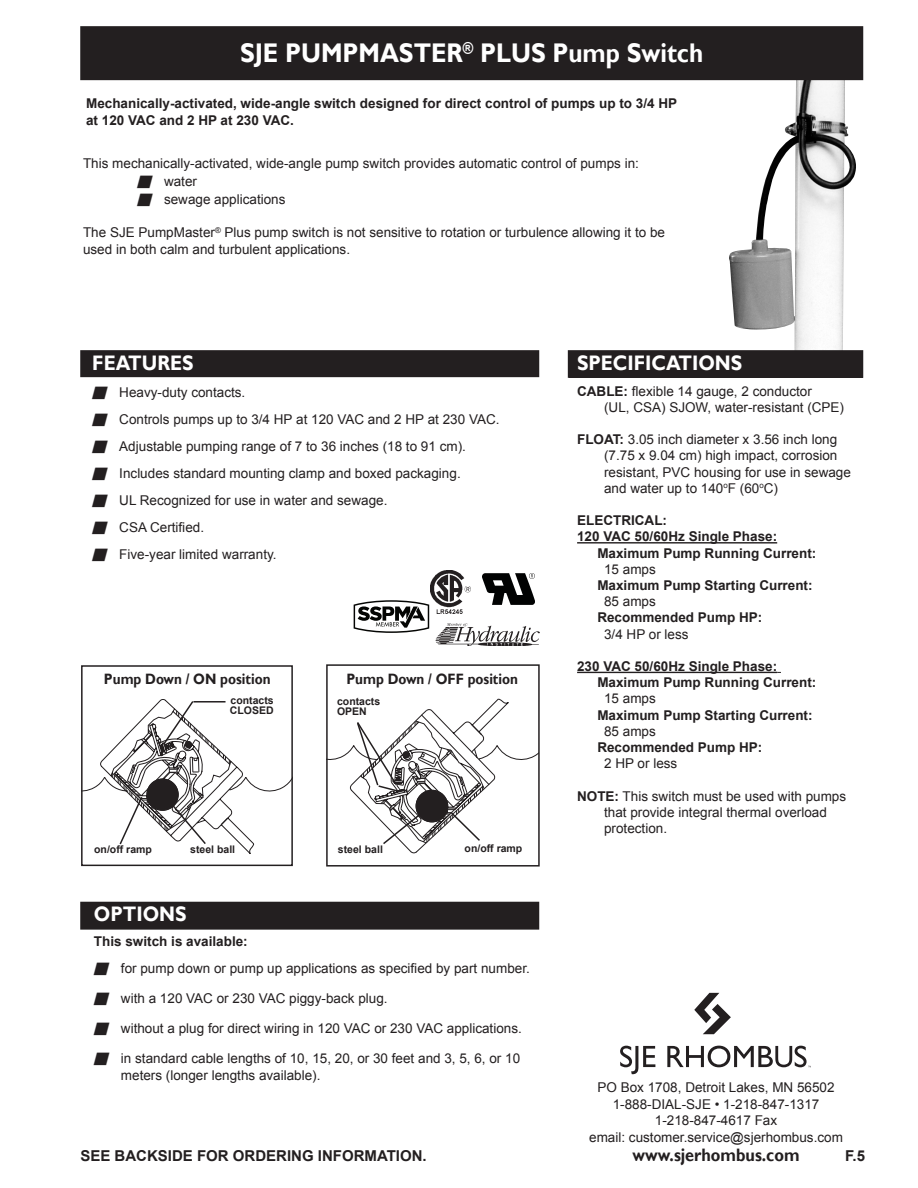
<style>
.page{position:relative;width:918px;height:1188px;background:#fff}
.page>*{position:absolute;margin:0;border:0;box-sizing:border-box;transform-origin:0 0}
.t1{font:700 27px "Gill Sans";color:#fff;scale:.9 1}
.Subhead_2{font:700 21px "Gill Sans";color:#fff;scale:.9 1}
.t2{font:700 18px "Gill Sans";color:#231f20;scale:.9 1}
.Subhead_1{font:700 15px "Gill Sans";color:#231f20;scale:.9 1}
.t3{font:700 15px "Arial";color:#231f20}
.Body_indent{font:13.5px/16.2px "Arial";color:#231f20}
.Body_text{font:13.5px/16.5px "Arial";color:#231f20}
.Body_indent-2{font:700 13.5px "Arial";color:#231f20}
.Body_text-2{font:700 13.5px/16.2px "Arial";color:#231f20}
.t4{font:700 10.5px "Arial";color:#231f20}
.s1{font-weight:700}
</style>
<div class="page">
<img style="left:728px;top:80px;width:134px;height:270px">
<div style="left:81px;top:27px;width:781px;height:52px;background:#231f20"></div>
<div style="left:80px;top:26px;width:783px;height:54px;border:2px solid #231f20"></div>
<div style="left:81px;top:902px;width:457px;height:27px;background:#231f20"></div>
<div style="left:80px;top:902px;width:459px;height:28px;border:2px solid #231f20"></div>
<div style="left:81px;top:351px;width:457px;height:25px;background:#231f20"></div>
<div style="left:80px;top:350px;width:459px;height:27px;border:2px solid #231f20"></div>
<div style="left:569px;top:351px;width:293px;height:26px;background:#231f20"></div>
<div style="left:568px;top:350px;width:295px;height:28px;border:2px solid #231f20"></div>
<hr style="left:577px;top:542px;width:200px;height:2px;background:#231f20">
<hr style="left:577px;top:672px;width:200px;height:1px;background:#231f20">
<div style="left:81px;top:665px;width:212px;height:201px;border:2px solid #231f20"></div>
<div style="left:326px;top:664px;width:214px;height:203px;border:2px solid #231f20"></div>
<svg style="left:81px;top:699px;width:211px;height:155px"></svg>
<svg style="left:326px;top:698px;width:213px;height:155px"></svg>
<img style="left:431px;top:570px;width:39px;height:44px">
<img style="left:436px;top:623px;width:104px;height:23px">
<img style="left:483px;top:573px;width:51px;height:32px">
<svg style="left:620px;top:1046px;width:35px;height:28px"></svg>
<svg style="left:694px;top:993px;width:37px;height:41px"></svg>
<svg style="left:667px;top:1046px;width:144px;height:21px"></svg>
<svg style="left:354px;top:600px;width:75px;height:33px"></svg>
<p class="t1" style="left:240px;top:36px;width:516px">SJE PUMPMASTER<sup>®</sup> PLUS Pump Switch</p>
<p class="Body_text-2" style="left:86px;top:96px;width:593px">Mechanically-activated, wide-angle switch designed for direct control of pumps up to 3/4 HP at 120 VAC and 2 HP at 230 VAC.</p>
<p class="Body_text" style="left:83px;top:156px;width:557px">This mechanically-activated, wide-angle pump switch provides automatic control of pumps in:</p>
<p class="Body_text" style="left:137px;top:174px;width:62px">■ water</p>
<p class="Body_text" style="left:137px;top:192px;width:150px">■ sewage applications</p>
<p class="Body_text" style="left:83px;top:225px;width:584px">The SJE PumpMaster<sup>®</sup> Plus pump switch is not sensitive to rotation or turbulence allowing it to be used in both calm and turbulent applications.</p>
<p class="Subhead_2" style="left:92px;top:350px;width:114px">FEATURES</p>
<p class="Body_indent" style="left:92px;top:384px;width:155px">■ Heavy-duty contacts.</p>
<p class="Body_indent" style="left:92px;top:411px;width:409px">■ Controls pumps up to 3/4 HP at 120 VAC and 2 HP at 230 VAC.</p>
<p class="Body_indent" style="left:92px;top:438px;width:375px">■ Adjustable pumping range of 7 to 36 inches (18 to 91 cm).</p>
<p class="Body_indent" style="left:92px;top:465px;width:370px">■ Includes standard mounting clamp and boxed packaging.</p>
<p class="Body_indent" style="left:92px;top:492px;width:297px">■ UL Recognized for use in water and sewage.</p>
<p class="Body_indent" style="left:92px;top:519px;width:113px">■ CSA Certified.</p>
<p class="Body_indent" style="left:92px;top:546px;width:186px">■ Five-year limited warranty.</p>
<p class="Subhead_1" style="left:104px;top:670px;width:187px">Pump Down / ON position</p>
<p class="Subhead_1" style="left:346px;top:670px;width:192px">Pump Down / OFF position</p>
<p class="t4" style="left:231px;top:693px;width:45px">contacts</p>
<p class="t4" style="left:230px;top:704px;width:45px">CLOSED</p>
<p class="t4" style="left:94px;top:842px;width:59px">on/off ramp</p>
<p class="t4" style="left:190px;top:842px;width:46px">steel ball</p>
<p class="t4" style="left:337px;top:694px;width:45px">contacts</p>
<p class="t4" style="left:337px;top:705px;width:31px">OPEN</p>
<p class="t4" style="left:338px;top:842px;width:46px">steel ball</p>
<p class="t4" style="left:465px;top:841px;width:59px">on/off ramp</p>
<p class="Subhead_2" style="left:94px;top:901px;width:105px">OPTIONS</p>
<p class="Body_indent-2" style="left:94px;top:933px;width:155px">This switch is available:</p>
<p class="Body_indent" style="left:94px;top:961px;width:437px">■ for pump down or pump up applications as specified by part number.</p>
<p class="Body_indent" style="left:94px;top:991px;width:295px">■ with a 120 VAC or 230 VAC piggy-back plug.</p>
<p class="Body_indent" style="left:94px;top:1021px;width:429px">■ without a plug for direct wiring in 120 VAC or 230 VAC applications.</p>
<p class="Body_indent" style="left:121px;top:1051px;width:401px;text-indent:-27px">■ in standard cable lengths of 10, 15, 20, or 30 feet and 3, 5, 6, or 10 meters (longer lengths available).</p>
<p class="Subhead_2" style="left:577px;top:351px;width:185px">SPECIFICATIONS</p>
<p class="Body_indent" style="left:604px;top:383px;width:242px;text-indent:-27px"><span class="s1">CABLE:</span> flexible 14 gauge, 2 conductor<br>(UL, CSA) SJOW, water-resistant (CPE)</p>
<p class="Body_indent" style="left:604px;top:431px;width:248px;text-indent:-27px"><span class="s1">FLOAT:</span> 3.05 inch diameter x 3.56 inch long (7.75 x 9.04 cm) high impact, corrosion resistant, PVC housing for use in sewage and water up to 140<sup>o</sup>F (60<sup>o</sup>C)</p>
<p class="Body_indent-2" style="left:577px;top:511px;width:91px">ELECTRICAL:</p>
<p class="Body_indent-2" style="left:577px;top:528px;width:202px">120 VAC 50/60Hz Single Phase:</p>
<p class="Body_indent-2" style="left:597px;top:544px;width:221px">Maximum Pump Running Current:</p>
<p class="Body_indent" style="left:604px;top:561px;width:53px">15 amps</p>
<p class="Body_indent-2" style="left:597px;top:576px;width:217px">Maximum Pump Starting Current:</p>
<p class="Body_indent" style="left:604px;top:593px;width:53px">85 amps</p>
<p class="Body_indent-2" style="left:597px;top:609px;width:167px">Recommended Pump HP:</p>
<p class="Body_indent" style="left:604px;top:626px;width:86px">3/4 HP or less</p>
<p class="Body_indent-2" style="left:577px;top:657px;width:202px">230 VAC 50/60Hz Single Phase:</p>
<p class="Body_indent-2" style="left:597px;top:673px;width:221px">Maximum Pump Running Current:</p>
<p class="Body_indent" style="left:604px;top:691px;width:53px">15 amps</p>
<p class="Body_indent-2" style="left:597px;top:706px;width:217px">Maximum Pump Starting Current:</p>
<p class="Body_indent" style="left:604px;top:723px;width:53px">85 amps</p>
<p class="Body_indent-2" style="left:597px;top:738px;width:167px">Recommended Pump HP:</p>
<p class="Body_indent" style="left:604px;top:755px;width:75px">2 HP or less</p>
<p class="Body_indent" style="left:604px;top:788px;width:244px;text-indent:-27px"><span class="s1">NOTE:</span> This switch must be used with pumps that provide integral thermal overload protection.</p>
<p class="Body_indent" style="left:598px;top:1079px;width:239px">PO Box 1708, Detroit Lakes, MN 56502</p>
<p class="Body_indent" style="left:613px;top:1096px;width:208px">1-888-DIAL-SJE • 1-218-847-1317</p>
<p class="Body_indent" style="left:655px;top:1112px;width:124px">1-218-847-4617 Fax</p>
<p class="Body_indent" style="left:589px;top:1129px;width:255px">email: customer.service@sjerhombus.com</p>
<p class="t3" style="left:80px;top:1146px;width:348px">SEE BACKSIDE FOR ORDERING INFORMATION.</p>
<p class="t2" style="left:633px;top:1144px;width:187px">www.sjerhombus.com</p>
<p class="t3" style="left:845px;top:1145px;width:22px">F.5</p>
</div>
